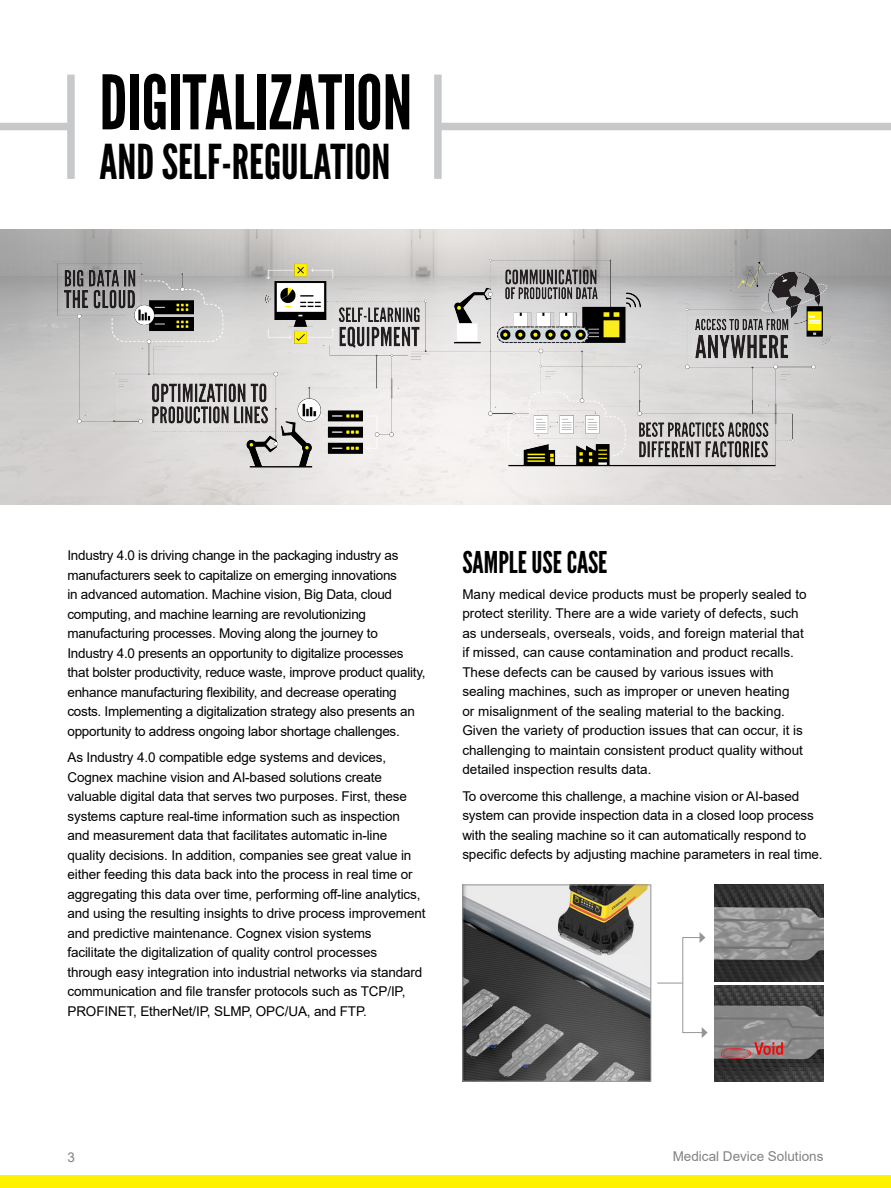
<style>
.page{position:relative;width:891px;height:1188px;background:#fff}
.page>*{position:absolute;margin:0;border:0;box-sizing:border-box;transform-origin:0 0}
.t1{font:75px "League Gothic";color:#000}
.t2{font:48px "League Gothic";color:#000}
.t3{font:30px "League Gothic";color:#000}
.t4{font:13.5px/19.5px "Arial";letter-spacing:-.01em;color:#000}
.t5{font:13.5px "Arial";color:#808285}
</style>
<div class="page">
<div style="left:0;top:123px;width:71px;height:7px;background:#c7c8ca"></div>
<div style="left:67px;top:75px;width:8px;height:104px;background:#c7c8ca"></div>
<div style="left:438px;top:123px;width:453px;height:7px;background:#c7c8ca"></div>
<div style="left:434px;top:75px;width:8px;height:104px;background:#c7c8ca"></div>
<img style="left:28px;top:240px;width:812px;height:265px">
<img style="left:464px;top:887px;width:185px;height:193px">
<div style="left:462px;top:885px;width:189px;height:197px;border:1px solid #939598"></div>
<img style="left:715px;top:885px;width:109px;height:96px">
<img style="left:715px;top:985px;width:109px;height:97px">
<svg style="left:657px;top:932px;width:51px;height:106px"></svg>
<div style="left:0;top:1175px;width:891px;height:13px;background:#fff200"></div>
<h1 class="t1" style="left:100px;top:58px;width:314px">DIGITALIZATION</h1>
<h2 class="t2" style="left:100px;top:133px;width:292px">AND SELF-REGULATION</h2>
<p class="t4" style="left:68px;top:546px;width:360px">Industry 4.0 is driving change in the packaging industry as manufacturers seek to capitalize on emerging innovations<br>in advanced automation. Machine vision, Big Data, cloud computing, and machine learning are revolutionizing manufacturing processes. Moving along the journey to Industry 4.0 presents an opportunity to digitalize processes that bolster productivity, reduce waste, improve product quality, enhance manufacturing flexibility, and decrease operating costs. Implementing a digitalization strategy also presents an opportunity to address ongoing labor shortage challenges.</p>
<p class="t4" style="left:68px;top:748px;width:360px">As Industry 4.0 compatible edge systems and devices, Cognex machine vision and AI-based solutions create valuable digital data that serves two purposes. First, these systems capture real-time information such as inspection and measurement data that facilitates automatic in-line quality decisions. In addition, companies see great value in either feeding this data back into the process in real time or aggregating this data over time, performing off-line analytics, and using the resulting insights to drive process improvement and predictive maintenance. Cognex vision systems<br>facilitate the digitalization of quality control processes<br>through easy integration into industrial networks via standard communication and file transfer protocols such as TCP/IP, PROFINET, EtherNet/IP, SLMP, OPC/UA, and FTP.</p>
<h3 class="t3" style="left:462px;top:544px;width:147px">SAMPLE USE CASE</h3>
<p class="t4" style="left:462px;top:584px;width:346px">Many medical device products must be properly sealed to protect sterility. There are a wide variety of defects, such as underseals, overseals, voids, and foreign material that if missed, can cause contamination and product recalls.<br>These defects can be caused by various issues with sealing machines, such as improper or uneven heating<br>or misalignment of the sealing material to the backing.<br>Given the variety of production issues that can occur, it is challenging to maintain consistent product quality without detailed inspection results data.</p>
<p class="t4" style="left:462px;top:786px;width:362px">To overcome this challenge, a machine vision or AI-based system can provide inspection data in a closed loop process with the sealing machine so it can automatically respond to specific defects by adjusting machine parameters in real time.</p>
<p class="t5" style="left:68px;top:1148px;width:9px">3</p>
<p class="t5" style="left:673px;top:1147px;width:152px">Medical Device Solutions</p>
</div>
